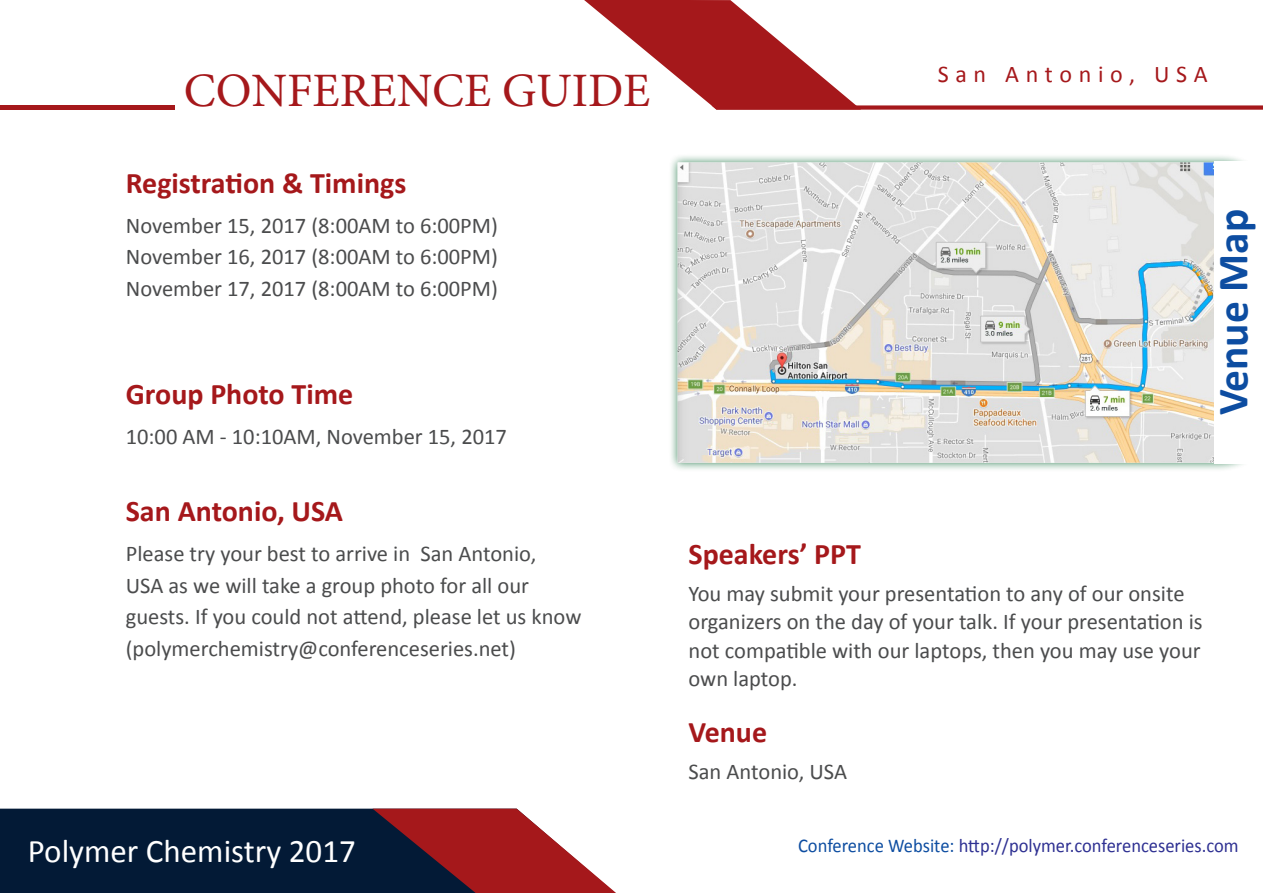
<style>
.page{position:relative;width:1263px;height:893px;background:#fff}
.page>*{position:absolute;margin:0;border:0;box-sizing:border-box;transform-origin:0 0}
.t1{font:48px "Minion Pro";color:#a5181b}
.t2{font:700 43.5px "Calibri";color:#0d4da1}
.t3{font:33px "Calibri";color:#fff}
.t4{font:700 30px "Calibri";color:#a5181b}
.t5{font:24px "Calibri";letter-spacing:.28em;color:#a5181b}
.t6{font:22.5px/31.5px "Calibri";color:#4b4c4d}
.t7{font:19.5px "Calibri";color:#2e3092;scale:.95 1}
.s1{color:#0d4da1}
</style>
<div class="page">
<div style="left:0;top:809px;width:372px;height:84px;background:#031a36"></div>
<svg style="left:372px;top:809px;width:244px;height:84px"></svg>
<svg style="left:584px;top:0;width:679px;height:110px"></svg>
<div style="left:0;top:105px;width:174px;height:5px;background:#a5181b"></div>
<div style="left:669px;top:153px;width:594px;height:319px;background:#00652e;opacity:.75"></div>
<img style="left:678px;top:162px;width:537px;height:301px">
<div style="left:1215px;top:161px;width:48px;height:302px;background:#fff"></div>
<p class="t1" style="left:184px;top:59px;width:468px">CONFERENCE GUIDE</p>
<p class="t5" style="left:938px;top:59px;width:271px">San Antonio, USA</p>
<p class="t4" style="left:126px;top:164px;width:282px">Registration &amp; Timings</p>
<p class="t6" style="left:126px;top:210px;width:374px">November 15, 2017 (8:00AM to 6:00PM)</p>
<p class="t6" style="left:126px;top:241px;width:374px">November 16, 2017 (8:00AM to 6:00PM)</p>
<p class="t6" style="left:126px;top:273px;width:374px">November 17, 2017 (8:00AM to 6:00PM)</p>
<p class="t4" style="left:126px;top:375px;width:229px">Group Photo Time</p>
<p class="t6" style="left:126px;top:421px;width:383px">10:00 AM - 10:10AM, November 15, 2017</p>
<p class="t2" style="left:1205px;top:415px;width:208px;rotate:-90deg">Venue Map</p>
<p class="t4" style="left:126px;top:492px;width:219px">San Antonio, USA</p>
<p class="t6" style="left:126px;top:538px;width:457px">Please try your best to arrive in San Antonio,<br>USA as we will take a group photo for all our guests. If you could not attend, please let us know (polymerchemistry@conferenceseries.net)</p>
<p class="t4" style="left:688px;top:535px;width:174px">Speakers’ PPT</p>
<p class="t6" style="left:688px;top:579px;width:516px;line-height:28.5px">You may submit your presentation to any of our onsite organizers on the day of your talk. If your presentation is not compatible with our laptops, then you may use your own laptop.</p>
<p class="t4" style="left:688px;top:713px;width:80px">Venue</p>
<p class="t6" style="left:688px;top:756px;width:160px">San Antonio, USA</p>
<p class="t3" style="left:28px;top:831px;width:329px">Polymer Chemistry 2017</p>
<p class="t7" style="left:798px;top:833px;width:465px"><span class="s1">Conference Website:</span> http://polymer.conferenceseries.com</p>
</div>
